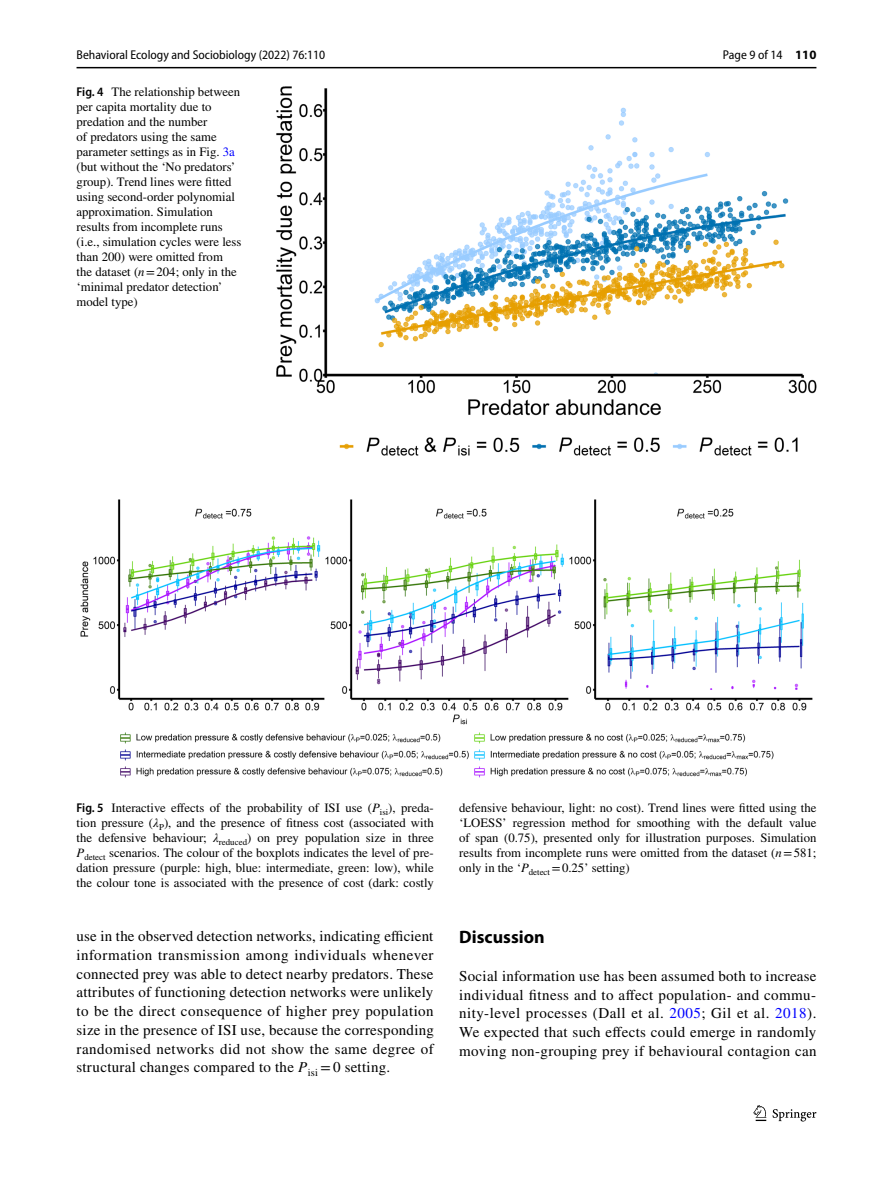
<style>
.page{position:relative;width:893px;height:1187px;background:#fff}
.page>*{position:absolute;margin:0;border:0;box-sizing:border-box;transform-origin:0 0}
.t1{font:700 18px "Myriad Pro";color:#000}
.t2{font:15px/18.8px "STIX";letter-spacing:.025em;color:#000;text-align:justify}
.t3{font:12.75px/15px "STIX";color:#000;text-align:justify}
.t4{font:semi-condensed 12.75px "Myriad Pro";color:#000}
.s1{font-weight:700;font-stretch:normal}
.s2{font-family:"Myriad Pro";font-weight:600;font-stretch:semi-condensed}
.s3{color:#00f}
.s4{font-style:italic}
</style>
<div class="page">
<hr style="left:77px;top:67px;width:739px;height:1px;background:#000">
<svg style="left:753px;top:1105px;width:13px;height:15px"></svg>
<svg style="left:773px;top:1109px;width:43px;height:12px"></svg>
<img style="left:276px;top:87px;width:540px;height:369px">
<img style="left:81px;top:499px;width:731px;height:278px">
<p class="t4" style="left:77px;top:48px;width:250px">Behavioral Ecology and Sociobiology (2022) 76:110</p>
<p class="t4" style="left:723px;top:48px;width:95px">Page 9 of 14 <span class="s1">110</span></p>
<p class="t3" style="left:77px;top:85px;width:166px;text-align:left"><span class="s2">Fig. 4</span> The relationship between per capita mortality due to predation and the number<br>of predators using the same parameter settings as in Fig. <span class="s3">3a </span>(but without the ‘No predators’ group). Trend lines were fitted using second-order polynomial approximation. Simulation results from incomplete runs (i.e., simulation cycles were less than 200) were omitted from the dataset (<span class="s4">n</span>=204; only in the ‘minimal predator detection’ model type)</p>
<p class="t3" style="left:77px;top:801px;width:359px"><span class="s2">Fig. 5</span> Interactive effects of the probability of ISI use (<span class="s4">P</span><sub>isi</sub>), preda&shy;tion pressure (<span class="s4">λ</span><sub>P</sub>), and the presence of fitness cost (associated with the defensive behaviour; <span class="s4">λ</span><sub>reduced</sub>) on prey population size in three <span class="s4">P</span><sub>detect</sub> scenarios. The colour of the boxplots indicates the level of pre&shy;dation pressure (purple: high, blue: intermediate, green: low), while the colour tone is associated with the presence of cost (dark: costly</p>
<p class="t3" style="left:459px;top:801px;width:359px">defensive behaviour, light: no cost). Trend lines were fitted using the ‘LOESS’ regression method for smoothing with the default value of span (0.75), presented only for illustration purposes. Simulation results from incomplete runs were omitted from the dataset (<span class="s4">n</span>=581; only in the ‘<span class="s4">P</span><sub>detect</sub> =0.25’ setting)</p>
<p class="t2" style="left:77px;top:927px;width:359px">use in the observed detection networks, indicating efficient information transmission among individuals whenever connected prey was able to detect nearby predators. These attributes of functioning detection networks were unlikely to be the direct consequence of higher prey population size in the presence of ISI use, because the corresponding randomised networks did not show the same degree of structural changes compared to the <span class="s4">P</span><sub>isi</sub> =0 setting.</p>
<h1 class="t1" style="left:459px;top:925px;width:87px">Discussion</h1>
<p class="t2" style="left:459px;top:967px;width:359px">Social information use has been assumed both to increase individual fitness and to affect population- and commu&shy;nity-level processes (Dall et al. <span class="s3">2005</span>; Gil et al. <span class="s3">2018</span>).<br>We expected that such effects could emerge in randomly moving non-grouping prey if behavioural contagion can</p>
</div>
